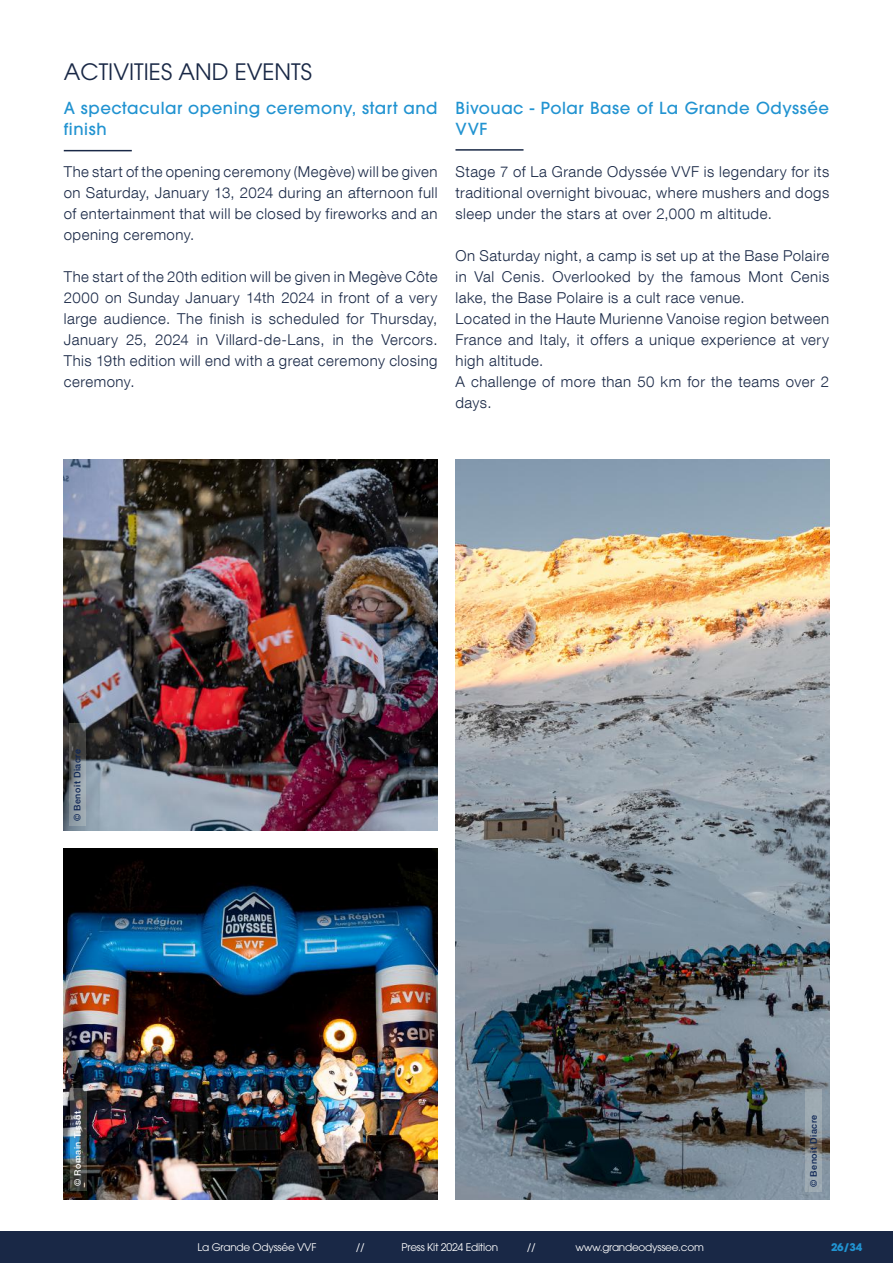
<style>
.page{position:relative;width:893px;height:1263px;background:#fff}
.page>*{position:absolute;margin:0;border:0;box-sizing:border-box;transform-origin:0 0}
.t1{font:22.5px "ITC Avant Garde Pro";color:#192846}
.t2{font:500 16.5px/21px "ITC Avant Garde Pro";letter-spacing:.03em;color:#2193d1}
.t3{font:300 15px/21px "Helvetica Neue LT Com";letter-spacing:.03em;color:#192846;text-align:justify}
.t4{font:10.5px "ITC Avant Garde Pro";letter-spacing:-.025em;color:#fff}
.t5{font:700 10.5px "ITC Avant Garde Pro";color:#2193d1}
.t6{font:500 9px "Helvetica Neue LT Com";letter-spacing:.055em;color:#0c2454}
.t7{font:500 9px "Helvetica Neue LT Com";letter-spacing:.055em;color:#fff}
</style>
<div class="page">
<div style="left:0;top:1231px;width:893px;height:32px;background:#192846"></div>
<img style="left:64px;top:848px;width:373px;height:351px">
<img style="left:64px;top:460px;width:373px;height:371px">
<img style="left:455px;top:460px;width:374px;height:739px">
<hr style="left:64px;top:150px;width:68px;height:1px;background:#192846">
<hr style="left:455px;top:149px;width:68px;height:2px;background:#192846">
<svg style="left:806px;top:1089px;width:16px;height:102px;background:#959ea3"></svg>
<svg style="left:70px;top:1088px;width:16px;height:103px;background:#535f66"></svg>
<svg style="left:69px;top:723px;width:17px;height:103px;background:#747c80"></svg>
<h1 class="t1" style="left:64px;top:58px;width:250px">ACTIVITIES AND EVENTS</h1>
<p class="t2" style="left:64px;top:98px;width:375px">A spectacular opening ceremony, start and finish</p>
<p class="t3" style="left:64px;top:161px;width:375px">The start of the opening ceremony (Megève) will be given on Saturday, January 13, 2024 during an afternoon full of entertainment that will be closed by fireworks and an opening ceremony.</p>
<p class="t3" style="left:64px;top:266px;width:375px">The start of the 20th edition will be given in Megève Côte 2000 on Sunday January 14th 2024 in front of a very large audience. The finish is scheduled for Thursday, January 25, 2024 in Villard-de-Lans, in the Vercors.<br>This 19th edition will end with a great ceremony closing ceremony.</p>
<p class="t2" style="left:455px;top:98px;width:375px">Bivouac - Polar Base of La Grande Odyssée<br>VVF</p>
<p class="t3" style="left:455px;top:161px;width:375px">Stage 7 of La Grande Odyssée VVF is legendary for its traditional overnight bivouac, where mushers and dogs sleep under the stars at over 2,000 m altitude.</p>
<p class="t3" style="left:455px;top:245px;width:375px;text-align:left">On Saturday night, a camp is set up at the Base Polaire in Val Cenis. Overlooked by the famous Mont Cenis lake, the Base Polaire is a cult race venue.<br>Located in the Haute Murienne Vanoise region between France and Italy, it offers a unique experience at very high altitude.<br>A challenge of more than 50 km for the teams over 2 days.</p>
<p class="t6" style="left:72px;top:821px;width:74px;rotate:-90deg">© Benoit Diacre</p>
<p class="t7" style="left:72px;top:1186px;width:77px;rotate:-90deg">© Romain Tissot</p>
<p class="t6" style="left:808px;top:1187px;width:74px;rotate:-90deg">© Benoit Diacre</p>
<p class="t4" style="left:198px;top:1240px;width:120px">La Grande Odyssée VVF</p>
<p class="t4" style="left:356px;top:1240px;width:10px">//</p>
<p class="t4" style="left:402px;top:1240px;width:98px">Press Kit 2024 Edition</p>
<p class="t4" style="left:527px;top:1240px;width:10px">//</p>
<p class="t4" style="left:575px;top:1240px;width:130px">www.grandeodyssee.com</p>
<p class="t5" style="left:831px;top:1240px;width:33px">26/34</p>
</div>
